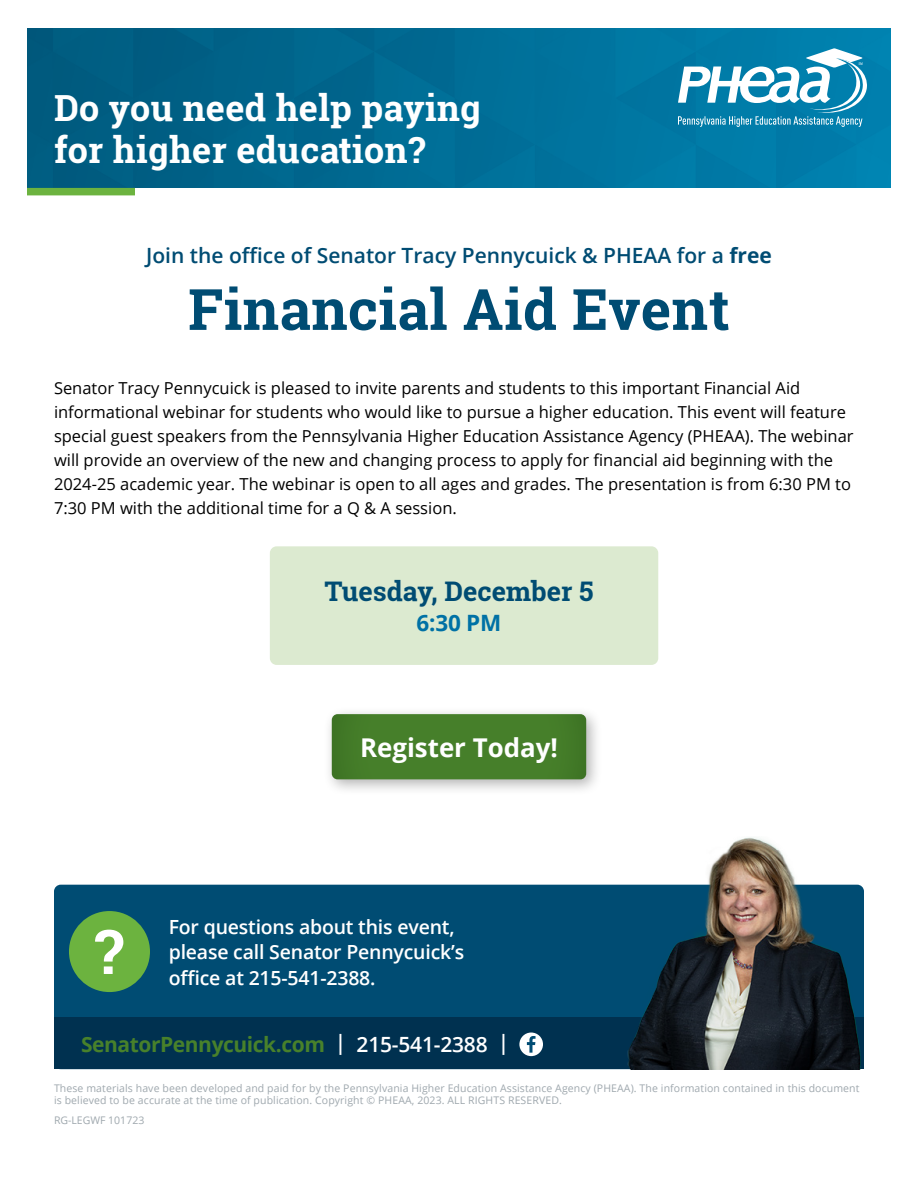
<style>
.page{position:relative;width:918px;height:1188px;background:#fff}
.page>*{position:absolute;margin:0;border:0;box-sizing:border-box;transform-origin:0 0}
.t1{font:700 61.5px "Roboto Slab";color:#fff}
.t2{font:700 57px "Roboto Slab";letter-spacing:.01em;color:#004c73}
.t3{font:700 36px/42px "Roboto Slab";letter-spacing:.01em;color:#fff}
.t4{font:700 27px "Roboto Slab";color:#004c73}
.t5{font:700 25.95px "Open Sans";color:#fff}
.t6{font:700 22.5px "Open Sans";color:#0071a5}
.t7{font:600 21px "Open Sans";color:#004c73}
.t8{font:700 21px "Open Sans";letter-spacing:-.02em;color:#48812b}
.t9{font:600 19.5px/25.5px "Open Sans";letter-spacing:-.01em;color:#fff}
.t10{font:16.5px/24px "Open Sans";color:#000}
.t11{font:10.5px/12px "Open Sans";letter-spacing:.01em;color:#9fa8ae}
.s1{font-weight:700}
.s2{font-weight:600;color:#fff}
</style>
<div class="page">
<div style="left:270px;top:546px;width:388px;height:119px;background:#dcead0;border-radius:7px"></div>
<div style="left:54px;top:885px;width:810px;height:184px;background:#004c73;border-radius:7px"></div>
<div style="left:54px;top:1017px;width:810px;height:52px;background:#003150"></div>
<img style="left:27px;top:28px;width:864px;height:160px">
<div style="left:323px;top:706px;width:280px;height:90px;background:#000;opacity:.3"></div>
<svg style="left:332px;top:714px;width:254px;height:65px;background:#457d29"></svg>
<div style="left:519px;top:1033px;width:24px;height:23px;background:#fff;border-radius:50%"></div>
<svg style="left:527px;top:1036px;width:9px;height:17px"></svg>
<svg style="left:678px;top:48px;width:190px;height:79px"></svg>
<img style="left:628px;top:837px;width:233px;height:232px">
<div style="left:27px;top:188px;width:108px;height:7px;background:#6cb33f"></div>
<div style="left:69px;top:911px;width:81px;height:81px;background:#6cb33f;border-radius:50%"></div>
<p class="t3" style="left:54px;top:86px;width:428px">Do you need help paying for higher education?</p>
<p class="t7" style="left:146px;top:241px;width:627px">Join the office of Senator Tracy Pennycuick &amp; PHEAA for a <span class="s1">free</span></p>
<p class="t2" style="left:188px;top:270px;width:543px">Financial Aid Event</p>
<p class="t10" style="left:54px;top:376px;width:801px">Senator Tracy Pennycuick is pleased to invite parents and students to this important Financial Aid informational webinar for students who would like to pursue a higher education. This event will feature special guest speakers from the Pennsylvania Higher Education Assistance Agency (PHEAA). The webinar will provide an overview of the new and changing process to apply for financial aid beginning with the 2024-25 academic year. The webinar is open to all ages and grades. The presentation is from 6:30 PM to 7:30 PM with the additional time for a Q &amp; A session.</p>
<p class="t4" style="left:324px;top:572px;width:271px">Tuesday, December 5</p>
<p class="t6" style="left:417px;top:607px;width:86px">6:30 PM</p>
<h3 class="t5" style="left:360px;top:729px;width:199px">Register Today!</h3>
<p class="t1" style="left:94px;top:910px;width:31px">?</p>
<p class="t9" style="left:169px;top:914px;width:297px">For questions about this event, please call Senator Pennycuick’s office at 215-541-2388.</p>
<p class="t8" style="left:81px;top:1029px;width:430px">SenatorPennycuick.com <span class="s2">| 215-541-2388 |</span></p>
<p class="t11" style="left:54px;top:1082px;width:807px">These materials have been developed and paid for by the Pennsylvania Higher Education Assistance Agency (PHEAA). The information contained in this document is believed to be accurate at the time of publication. Copyright © PHEAA, 2023. ALL RIGHTS RESERVED.</p>
<p class="t11" style="left:54px;top:1114px;width:92px">RG-LEGWF 101723</p>
</div>
